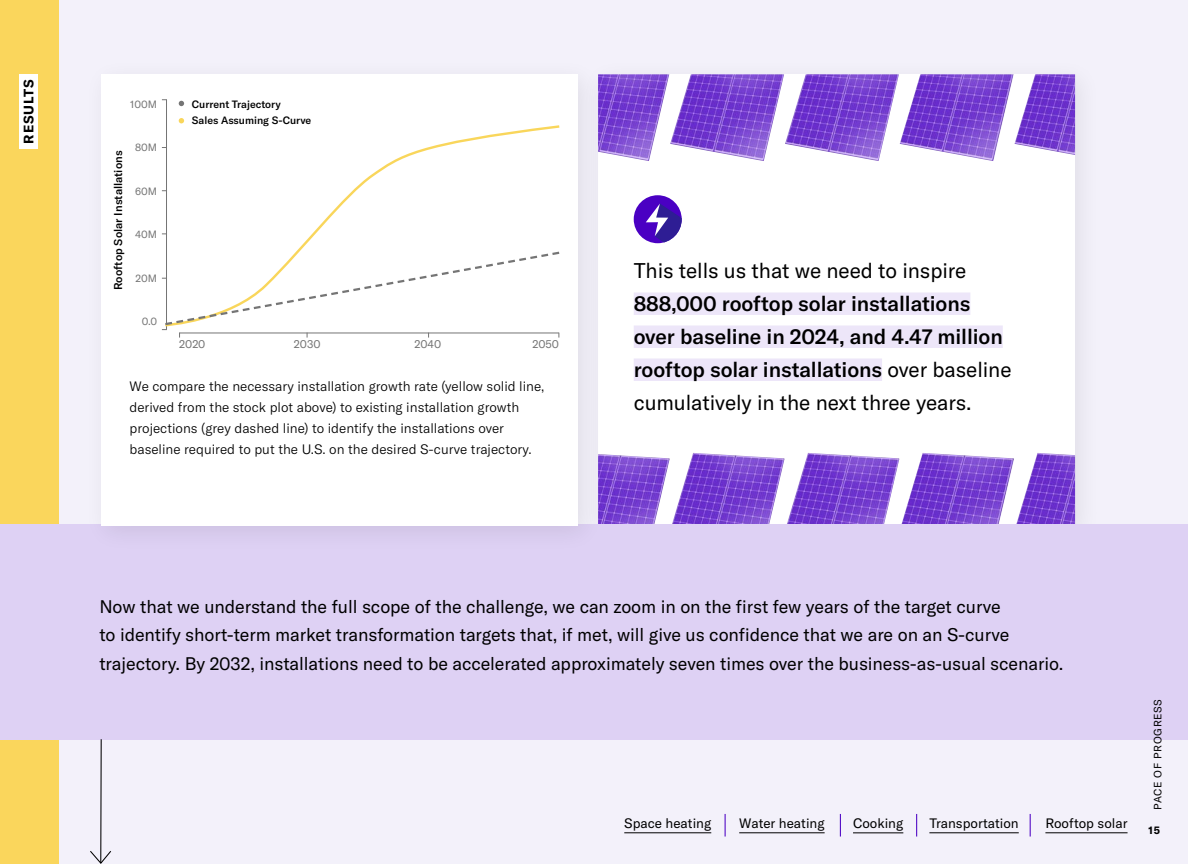
<style>
.page{position:relative;width:1188px;height:864px;background:#f3f1fa}
.page>*{position:absolute;margin:0;border:0;box-sizing:border-box;transform-origin:0 0}
.t1{font:500 21px/33px "GT America";letter-spacing:-.005em;color:#000}
.t2{font:21px "GT America";letter-spacing:-.005em;color:#000}
.t3{font:18px/28.5px "GT America";letter-spacing:-.005em;color:#000}
.t4{font:300 13.5px/21px "GT America";color:#000}
.t5{font:13.5px "GT America";color:#000}
.t6{font:700 13.5px "GT America";letter-spacing:.06em;color:#000}
.t7{font:500 11.25px "GT America";color:#000}
.t8{font:11.25px "GT America";color:#757575}
.t9{font:500 10.5px/16.5px "GT America";color:#000}
.t10{font:10.5px "GT America";color:#757575}
.t11{font:10.5px "GT America";letter-spacing:.065em;color:#000}
.t12{font:700 10.5px "GT America";color:#000}
.s1{font-weight:400}
</style>
<div class="page">
<div style="left:598px;top:74px;width:477px;height:452px;background:#fff"></div>
<img style="left:605px;top:74px;width:409px;height:87px">
<img style="left:1015px;top:74px;width:60px;height:81px">
<img style="left:605px;top:453px;width:294px;height:71px">
<img style="left:901px;top:453px;width:113px;height:71px">
<img style="left:1016px;top:453px;width:59px;height:71px">
<div style="left:634px;top:292px;width:336px;height:23px;background:#ede6f9"></div>
<div style="left:634px;top:325px;width:369px;height:23px;background:#ede6f9"></div>
<div style="left:634px;top:358px;width:248px;height:23px;background:#ede6f9"></div>
<div style="left:0;top:0;width:58px;height:864px;background:#fad65c"></div>
<div style="left:0;top:524px;width:1188px;height:215px;background:#ded1f4"></div>
<hr style="left:100px;top:739px;width:2px;height:124px;background:#000">
<svg style="left:90px;top:850px;width:21px;height:14px"></svg>
<div style="left:83px;top:57px;width:522px;height:497px;background:#000;opacity:.08"></div>
<div style="left:101px;top:74px;width:477px;height:452px;background:#fff"></div>
<div style="left:634px;top:195px;width:48px;height:48px;background:#4a00c3;border-radius:50%"></div>
<svg style="left:646px;top:204px;width:36px;height:39px"></svg>
<hr style="left:624px;top:832px;width:87px;height:1px;background:#000">
<hr style="left:739px;top:832px;width:86px;height:1px;background:#000">
<hr style="left:853px;top:832px;width:50px;height:1px;background:#000">
<hr style="left:929px;top:832px;width:90px;height:1px;background:#000">
<hr style="left:1045px;top:832px;width:83px;height:1px;background:#000">
<svg style="left:725px;top:814px;width:1px;height:23px"></svg>
<svg style="left:840px;top:814px;width:1px;height:23px"></svg>
<svg style="left:916px;top:814px;width:1px;height:23px"></svg>
<svg style="left:1030px;top:814px;width:1px;height:23px"></svg>
<div style="left:19px;top:74px;width:19px;height:74px;background:#fff"></div>
<hr style="left:166px;top:100px;width:1px;height:230px;background:#757575">
<svg style="left:179px;top:118px;width:5px;height:5px"></svg>
<svg style="left:179px;top:101px;width:5px;height:5px"></svg>
<svg style="left:163px;top:125px;width:397px;height:125px"></svg>
<svg style="left:162px;top:250px;width:398px;height:88px"></svg>
<p class="t6" style="left:20px;top:144px;width:65px;rotate:-90deg">RESULTS</p>
<p class="t10" style="left:130px;top:98px;width:28px">100M</p>
<p class="t10" style="left:135px;top:141px;width:24px">80M</p>
<p class="t10" style="left:135px;top:185px;width:23px">60M</p>
<p class="t10" style="left:135px;top:228px;width:24px">40M</p>
<p class="t10" style="left:136px;top:272px;width:23px">20M</p>
<p class="t10" style="left:142px;top:315px;width:17px">0.0</p>
<p class="t7" style="left:111px;top:290px;width:141px;rotate:-90deg">Rooftop Solar Installations</p>
<p class="t9" style="left:192px;top:96px;width:121px">Current Trajectory<br>Sales Assuming S-Curve</p>
<p class="t8" style="left:179px;top:337px;width:28px">2020</p>
<p class="t8" style="left:532px;top:337px;width:28px">2050</p>
<p class="t8" style="left:294px;top:337px;width:28px">2030</p>
<p class="t8" style="left:415px;top:337px;width:28px">2040</p>
<p class="t4" style="left:130px;top:376px;width:416px">We compare the necessary installation growth rate (yellow solid line, derived from the stock plot above) to existing installation growth projections (grey dashed line) to identify the installations over baseline required to put the U.S. on the desired S-curve trajectory.</p>
<p class="t2" style="left:634px;top:258px;width:334px">This tells us that we need to inspire</p>
<p class="t1" style="left:634px;top:287px;width:379px">888,000 rooftop solar installations over baseline in 2024, and 4.47 million rooftop solar installations <span class="s1">over baseline cumulatively in the next three years.</span></p>
<p class="t3" style="left:99px;top:592px;width:966px">Now that we understand the full scope of the challenge, we can zoom in on the first few years of the target curve<br>to identify short-term market transformation targets that, if met, will give us confidence that we are on an S-curve trajectory. By 2032, installations need to be accelerated approximately seven times over the business-as-usual scenario.</p>
<p class="t5" style="left:624px;top:815px;width:88px">Space heating</p>
<p class="t5" style="left:739px;top:815px;width:87px">Water heating</p>
<p class="t5" style="left:853px;top:815px;width:52px">Cooking</p>
<p class="t5" style="left:929px;top:815px;width:91px">Transportation</p>
<p class="t5" style="left:1045px;top:815px;width:84px">Rooftop solar</p>
<p class="t11" style="left:1151px;top:810px;width:112px;rotate:-90deg">PACE OF PROGRESS</p>
<p class="t12" style="left:1149px;top:824px;width:13px">15</p>
</div>
